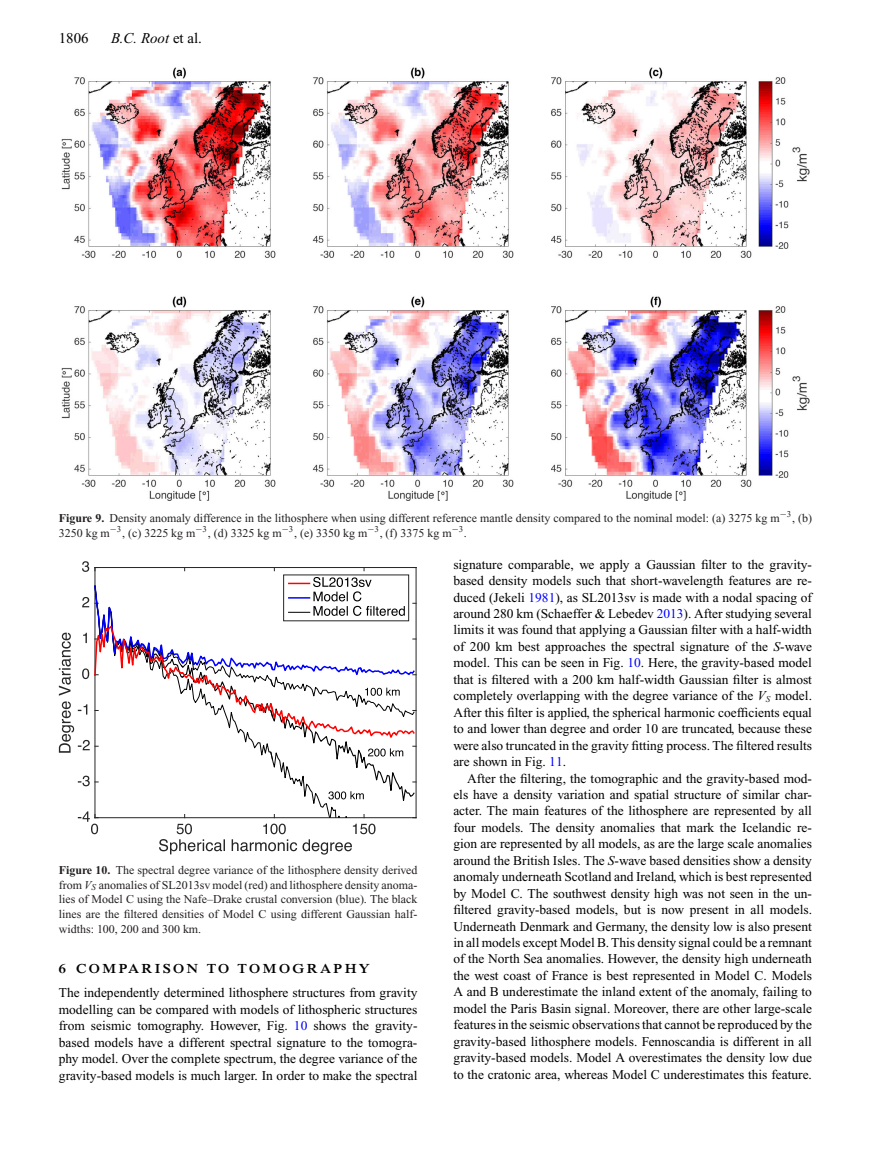
<style>
.page{position:relative;width:893px;height:1174px;background:#fff}
.page>*{position:absolute;margin:0;border:0;box-sizing:border-box;transform-origin:0 0}
.t1{font:italic 15px "Times New Roman";color:#000}
.t2{font:15px "Times New Roman";color:#000}
.t3{font:13.5px/16.5px "Times New Roman";color:#000;text-align:justify}
.t4{font:600 13.5px "Times NRMT";letter-spacing:.175em;color:#000}
.t5{font:12px/15px "Times New Roman";color:#231f20}
.s1{font-style:normal}
.s2{font-weight:700}
.s3{font-style:italic}
.s4{color:#00f}
</style>
<div class="page">
<img style="left:61px;top:68px;width:749px;height:432px">
<hr style="left:416px;top:567px;width:1px;height:250px;background:#262626">
<svg style="left:59px;top:561px;width:357px;height:293px"></svg>
<p class="t2" style="left:59px;top:33px;width:31px">1806</p>
<p class="t1" style="left:111px;top:33px;width:92px">B.C. Root <span class="s1">et al.</span></p>
<p class="t5" style="left:59px;top:511px;width:755px"><span class="s2">Figure 9.</span> Density anomaly difference in the lithosphere when using different reference mantle density compared to the nominal model: (a) 3275 kg m<sup>−</sup><sup>3</sup>, (b)<br>3250 kg m<sup>−</sup><sup>3</sup>, (c) 3225 kg m<sup>−</sup><sup>3</sup>, (d) 3325 kg m<sup>−</sup><sup>3</sup>, (e) 3350 kg m<sup>−</sup><sup>3</sup>, (f) 3375 kg m<sup>−</sup><sup>3</sup>.</p>
<p class="t5" style="left:59px;top:863px;width:360px;text-align:justify"><span class="s2">Figure 10.</span> The spectral degree variance of the lithosphere density derived from <span class="s3">V</span><sub>S</sub> anomalies of SL2013sv model (red) and lithosphere density anoma&shy;lies of Model C using the Nafe–Drake crustal conversion (blue). The black lines are the filtered densities of Model C using different Gaussian half&shy;widths: 100, 200 and 300 km.</p>
<p class="t4" style="left:59px;top:963px;width:313px">6 COMPARISON TO TOMOGRAPHY</p>
<p class="t3" style="left:59px;top:985px;width:360px">The independently determined lithosphere structures from gravity modelling can be compared with models of lithospheric structures from seismic tomography. However, Fig. <span class="s4">10</span> shows the gravity&shy;based models have a different spectral signature to the tomogra&shy;phy model. Over the complete spectrum, the degree variance of the gravity-based models is much larger. In order to make the spectral</p>
<p class="t3" style="left:453px;top:557px;width:360px">signature comparable, we apply a Gaussian filter to the gravity&shy;based density models such that short-wavelength features are re&shy;duced (Jekeli <span class="s4">1981</span>), as SL2013sv is made with a nodal spacing of around 280 km (Schaeffer &amp; Lebedev <span class="s4">2013</span>). After studying several limits it was found that applying a Gaussian filter with a half-width of 200 km best approaches the spectral signature of the <span class="s3">S</span>-wave model. This can be seen in Fig. <span class="s4">10</span>. Here, the gravity-based model that is filtered with a 200 km half-width Gaussian filter is almost completely overlapping with the degree variance of the <span class="s3">V</span><sub>S</sub> model.<br>After this filter is applied, the spherical harmonic coefficients equal to and lower than degree and order 10 are truncated, because these were also truncated in the gravity fitting process. The filtered results are shown in Fig. <span class="s4">11</span>.</p>
<p class="t3" style="left:453px;top:771px;width:360px;text-indent:14px">After the filtering, the tomographic and the gravity-based mod&shy;els have a density variation and spatial structure of similar char&shy;acter. The main features of the lithosphere are represented by all four models. The density anomalies that mark the Icelandic re&shy;gion are represented by all models, as are the large scale anomalies around the British Isles. The <span class="s3">S</span>-wave based densities show a density anomaly underneath Scotland and Ireland, which is best represented by Model C. The southwest density high was not seen in the un&shy;filtered gravity-based models, but is now present in all models.<br>Underneath Denmark and Germany, the density low is also present in all models except Model B. This density signal could be a remnant of the North Sea anomalies. However, the density high underneath the west coast of France is best represented in Model C. Models A and B underestimate the inland extent of the anomaly, failing to model the Paris Basin signal. Moreover, there are other large-scale features in the seismic observations that cannot be reproduced by the gravity-based lithosphere models. Fennoscandia is different in all gravity-based models. Model A overestimates the density low due to the cratonic area, whereas Model C underestimates this feature.</p>
</div>
